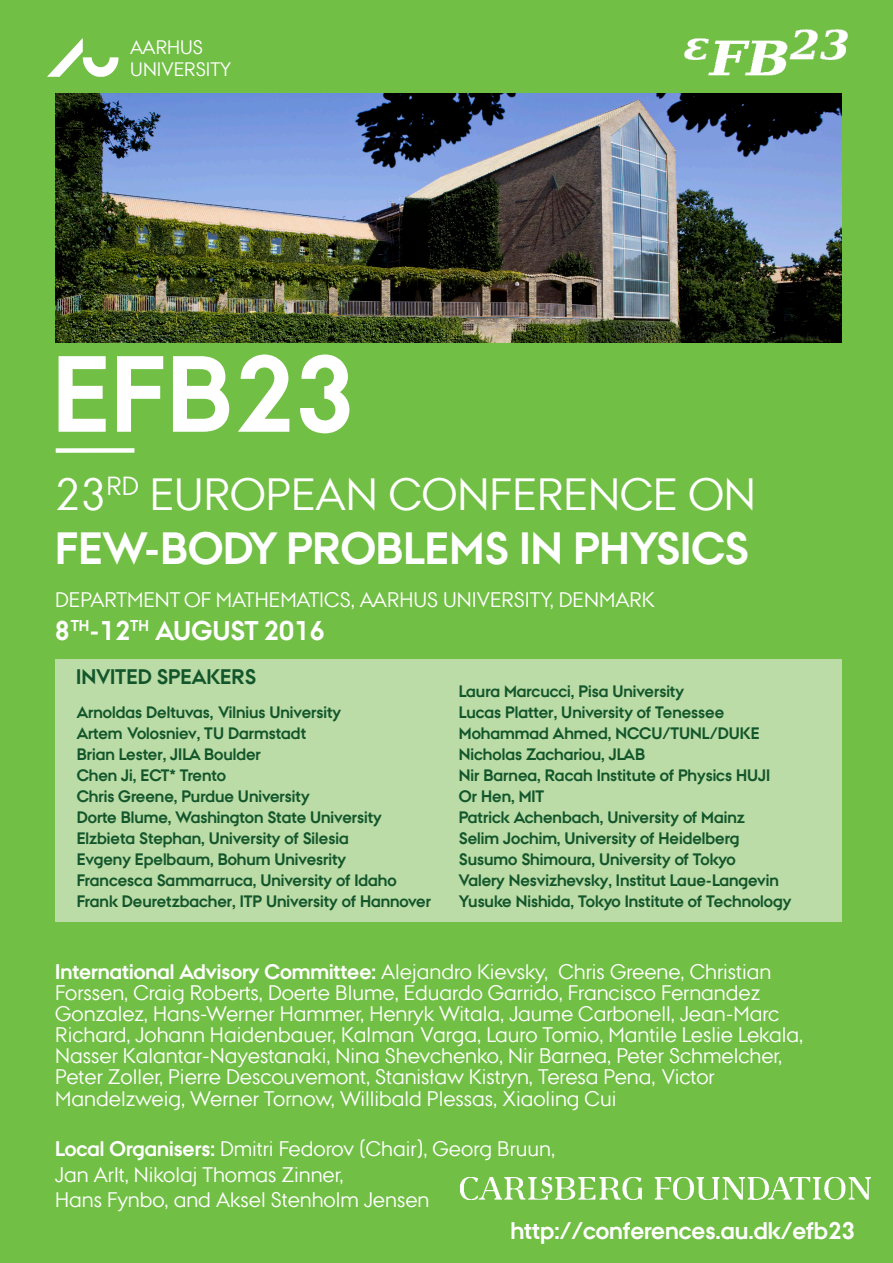
<style>
.page{position:relative;width:893px;height:1263px;background:#71bf44}
.page>*{position:absolute;margin:0;border:0;box-sizing:border-box;transform-origin:0 0}
.t1{font:700 108px "AU Passata";color:#fff}
.t2{font:700 45px "AU Passata";color:#fff}
.t3{font:45px "AU Passata";color:#fff}
.t4{font:700 27px "AU Passata";color:#fff}
.t5{font:700 24px "AU Passata";color:#fff}
.t6{font:21px/21.1px "AU Passata";color:#fff}
.t7{font:700 21px "AU Passata";color:#13562b}
.t8{font:19.5px/22.4px "AU Passata";color:#fff}
.t9{font:700 16.5px/21px "AU Passata";color:#13562b}
.s1{font-weight:700}
</style>
<div class="page">
<div style="left:56px;top:659px;width:786px;height:263px;background:#bbdca7"></div>
<div style="left:56px;top:448px;width:78px;height:5px;background:#fff"></div>
<svg style="left:47px;top:38px;width:71px;height:39px"></svg>
<img style="left:56px;top:94px;width:786px;height:248px">
<img style="left:684px;top:29px;width:164px;height:47px">
<img style="left:461px;top:1177px;width:409px;height:22px">
<p class="t8" style="left:130px;top:36px;width:102px">AARHUS<br>UNIVERSITY</p>
<p class="t1" style="left:52px;top:331px;width:305px">EFB23</p>
<p class="t3" style="left:55px;top:468px;width:702px">23<sup>RD</sup> EUROPEAN CONFERENCE ON</p>
<p class="t2" style="left:55px;top:522px;width:695px">FEW-BODY PROBLEMS IN PHYSICS</p>
<p class="t6" style="left:55px;top:589px;width:601px">DEPARTMENT OF MATHEMATICS, AARHUS UNIVERSITY, DENMARK</p>
<p class="t4" style="left:55px;top:614px;width:271px">8<sup>TH</sup>-12<sup>TH</sup> AUGUST 2016</p>
<p class="t7" style="left:76px;top:665px;width:181px">INVITED SPEAKERS</p>
<p class="t9" style="left:77px;top:702px;width:266px">Arnoldas Deltuvas, Vilnius University</p>
<p class="t9" style="left:77px;top:723px;width:231px">Artem Volosniev, TU Darmstadt</p>
<p class="t9" style="left:77px;top:744px;width:186px">Brian Lester, JILA Boulder</p>
<p class="t9" style="left:77px;top:765px;width:151px">Chen Ji, ECT* Trento</p>
<p class="t9" style="left:77px;top:786px;width:234px">Chris Greene, Purdue University</p>
<p class="t9" style="left:77px;top:807px;width:307px">Dorte Blume, Washington State University</p>
<p class="t9" style="left:77px;top:828px;width:273px">Elzbieta Stephan, University of Silesia</p>
<p class="t9" style="left:77px;top:849px;width:271px">Evgeny Epelbaum, Bohum Univesrity</p>
<p class="t9" style="left:77px;top:870px;width:356px">Francesca Sammarruca, University of Idaho<br>Frank Deuretzbacher, ITP University of Hannover</p>
<p class="t9" style="left:459px;top:681px;width:227px">Laura Marcucci, Pisa University</p>
<p class="t9" style="left:459px;top:702px;width:267px">Lucas Platter, University of Tenessee</p>
<p class="t9" style="left:459px;top:723px;width:302px">Mohammad Ahmed, NCCU/TUNL/DUKE</p>
<p class="t9" style="left:459px;top:744px;width:188px">Nicholas Zachariou, JLAB</p>
<p class="t9" style="left:459px;top:765px;width:313px">Nir Barnea, Racah Institute of Physics HUJI</p>
<p class="t9" style="left:459px;top:786px;width:87px">Or Hen, MIT</p>
<p class="t9" style="left:459px;top:807px;width:287px">Patrick Achenbach, University of Mainz</p>
<p class="t9" style="left:459px;top:828px;width:282px">Selim Jochim, University of Heidelberg</p>
<p class="t9" style="left:459px;top:849px;width:278px">Susumo Shimoura, University of Tokyo</p>
<p class="t9" style="left:459px;top:870px;width:321px">Valery Nesvizhevsky, Institut Laue-Langevin</p>
<p class="t9" style="left:459px;top:891px;width:334px">Yusuke Nishida, Tokyo Institute of Technology</p>
<p class="t6" style="left:55px;top:961px;width:749px"><span class="s1">International Advisory Committee:</span> Alejandro Kievsky, Chris Greene, Christian Forssen, Craig Roberts, Doerte Blume, Eduardo Garrido, Francisco Fernandez Gonzalez, Hans-Werner Hammer, Henryk Witala, Jaume Carbonell, Jean-Marc Richard, Johann Haidenbauer, Kalman Varga, Lauro Tomio, Mantile Leslie Lekala, Nasser Kalantar-Nayestanaki, Nina Shevchenko, Nir Barnea, Peter Schmelcher, Peter Zoller, Pierre Descouvemont, Stanisław Kistryn, Teresa Pena, Victor Mandelzweig, Werner Tornow, Willibald Plessas, Xiaoling Cui</p>
<p class="t6" style="left:55px;top:1138px;width:501px"><span class="s1">Local Organisers:</span> Dmitri Fedorov (Chair), Georg Bruun,</p>
<p class="t6" style="left:55px;top:1163px;width:290px">Jan Arlt, Nikolaj Thomas Zinner,</p>
<p class="t6" style="left:55px;top:1188px;width:376px">Hans Fynbo, and Aksel Stenholm Jensen</p>
<p class="t5" style="left:510px;top:1217px;width:346px">http://conferences.au.dk/efb23</p>
</div>
